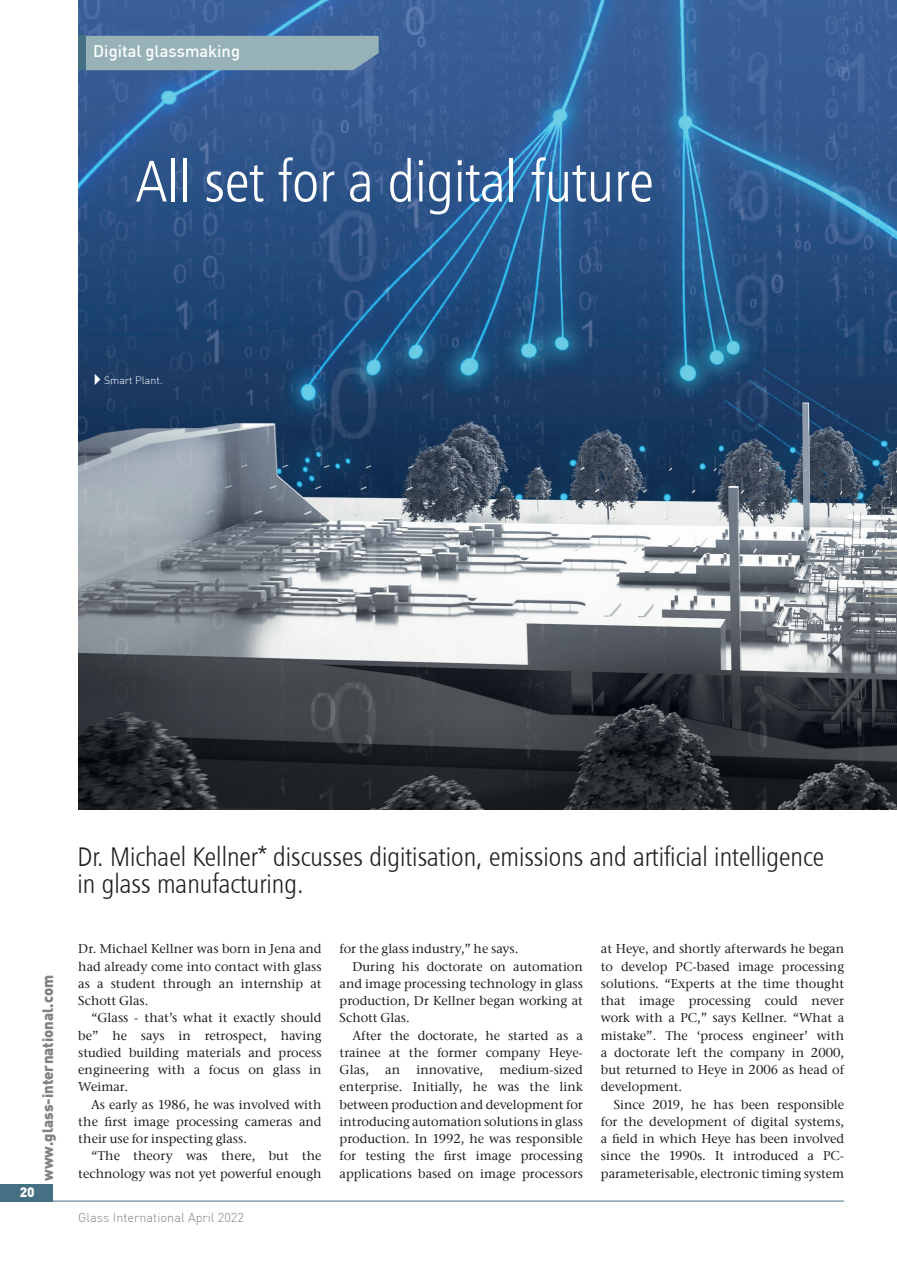
<style>
.page{position:relative;width:897px;height:1267px;background:#fff}
.page>*{position:absolute;margin:0;border:0;box-sizing:border-box;transform-origin:0 0}
.t1{font:58.5px "Humanist 777 BT Light Condensed B";color:#fff}
.t2{font:27px/27px "Humanist 777 BT Light Condensed B";color:#231f20}
.t3{font:500 16.5px "DIN";color:#fff}
.t4{font:900 15px "DIN";color:#808285}
.t5{font:900 13.5px "DIN";color:#fff}
.t6{font:500 12.75px/17.2px "ITC Stone Serif";color:#231f20;text-align:justify}
.t7{font:300 12.75px "DIN";color:#808285}
.t8{font:300 10.5px "DIN";color:#fff}
</style>
<div class="page">
<img style="left:78px;top:0;width:818px;height:809px">
<div style="left:86px;top:36px;width:292px;height:34px;background:#96b2b7"></div>
<div style="left:78px;top:36px;width:8px;height:34px;background:#456f82"></div>
<hr style="left:0;top:1200px;width:844px;height:1px;background:#456f82">
<div style="left:0;top:1183px;width:53px;height:17px;background:#456f82"></div>
<svg style="left:95px;top:373px;width:5px;height:11px"></svg>
<p class="t3" style="left:93px;top:40px;width:148px">Digital glassmaking</p>
<h1 class="t1" style="left:136px;top:145px;width:519px">All set for a digital future</h1>
<p class="t8" style="left:104px;top:373px;width:60px">Smart Plant.</p>
<p class="t5" style="left:20px;top:1182px;width:17px">2 00</p>
<p class="t4" style="left:38px;top:1180px;width:208px;rotate:-90deg">www.glass-international.com</p>
<h2 class="t2" style="left:77px;top:842px;width:748px">Dr. Michael Kellner* discusses digitisation, emissions and artificial intelligence in glass manufacturing.</h2>
<p class="t6" style="left:78px;top:940px;width:245px">Dr. Michael Kellner was born in Jena and had already come into contact with glass as a student through an internship at Schott Glas.</p>
<p class="t6" style="left:78px;top:1009px;width:245px;text-indent:13px">“Glass - that’s what it exactly should be” he says in retrospect, having studied building materials and process engineering with a focus on glass in Weimar.</p>
<p class="t6" style="left:78px;top:1095px;width:245px;text-indent:13px">As early as 1986, he was involved with the first image processing cameras and their use for inspecting glass.</p>
<p class="t6" style="left:78px;top:1147px;width:245px;text-align:right">“The theory was there, but the technology was not yet powerful enough</p>
<p class="t7" style="left:78px;top:1209px;width:167px">Glass International April 2022</p>
<p class="t6" style="left:339px;top:940px;width:180px">for the glass industry,” he says.</p>
<p class="t6" style="left:352px;top:957px;width:232px">During his doctorate on automation</p>
<p class="t6" style="left:339px;top:974px;width:245px">and image processing technology in glass</p>
<p class="t6" style="left:339px;top:991px;width:245px">production, Dr Kellner began working at</p>
<p class="t6" style="left:339px;top:1009px;width:72px">Schott Glas.</p>
<p class="t6" style="left:352px;top:1026px;width:232px">After the doctorate, he started as a</p>
<p class="t6" style="left:339px;top:1043px;width:245px">trainee at the former company Heye-</p>
<p class="t6" style="left:339px;top:1060px;width:31px">Glas,</p>
<p class="t6" style="left:385px;top:1060px;width:16px">an</p>
<p class="t6" style="left:416px;top:1060px;width:68px">innovative,</p>
<p class="t6" style="left:339px;top:1060px;width:245px;text-indent:160px">medium-sized enterprise. Initially, he was the link between production and development for introducing automation solutions in glass production. In 1992, he was responsible for testing the first image processing applications based on image processors</p>
<p class="t6" style="left:601px;top:940px;width:245px">at Heye, and shortly afterwards he began to develop PC-based image processing solutions. “Experts at the time thought that image processing could never work with a PC,” says Kellner. “What a mistake”. The ‘process engineer’ with a doctorate left the company in 2000, but returned to Heye in 2006 as head of development.</p>
<p class="t6" style="left:601px;top:1095px;width:245px;text-indent:13px">Since 2019, he has been responsible for the development of digital systems, a field in which Heye has been involved since the 1990s. It introduced a PC&shy;parameterisable, electronic timing system</p>
</div>
